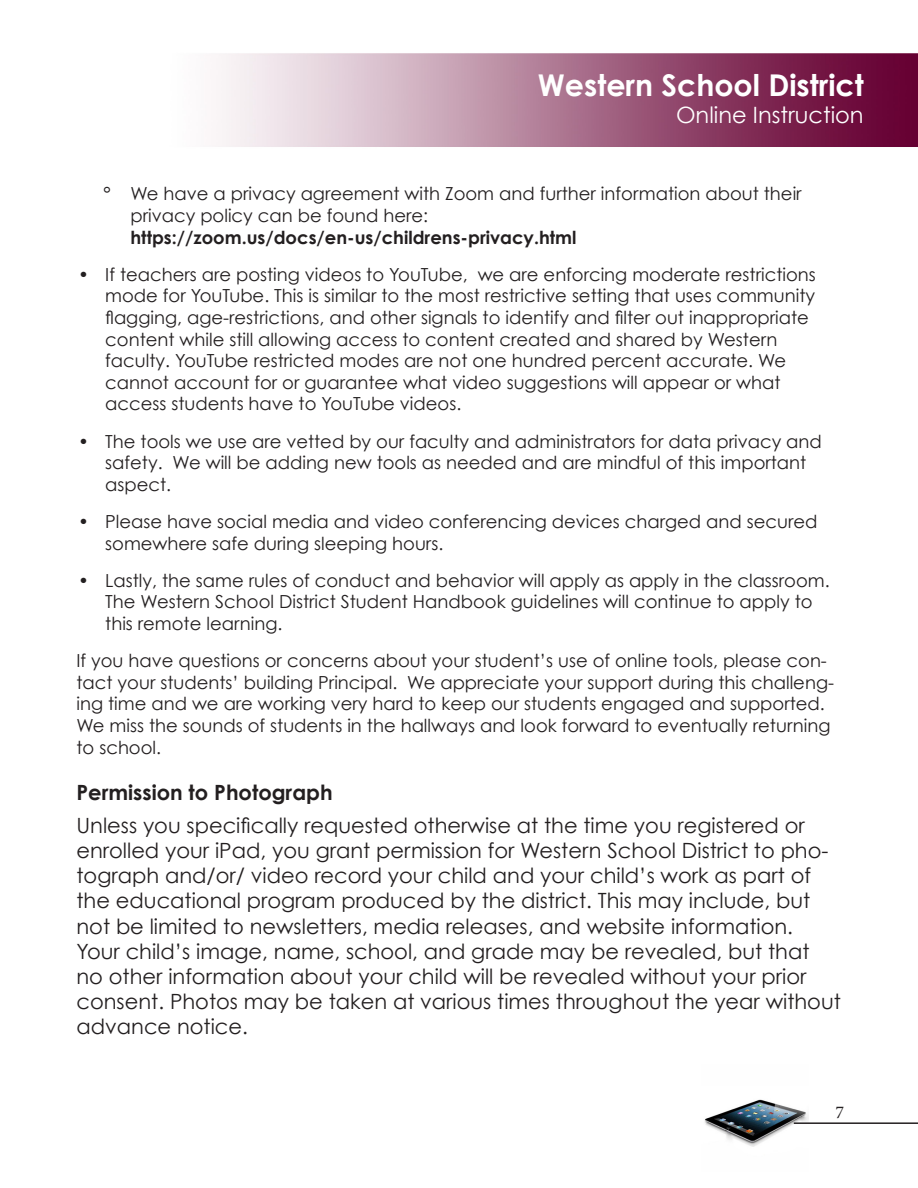
<style>
.page{position:relative;width:918px;height:1188px;background:#fff}
.page>*{position:absolute;margin:0;border:0;box-sizing:border-box;transform-origin:0 0}
.t1{font:700 30px "Century Gothic";color:#fff}
.t2{font:22.5px "Century Gothic";color:#fff}
.t3{font:21px/25.2px "Century Gothic";color:#231f20}
.t4{font:700 21px "Century Gothic";color:#231f20}
.t5{font:18px/21.6px "Century Gothic";color:#231f20}
.t6{font:700 18px "Century Gothic";color:#231f20}
.t7{font:18px "Minion Pro";color:#231f20}
</style>
<div class="page">
<img style="left:218px;top:53px;width:700px;height:94px">
<img style="left:704px;top:1099px;width:104px;height:48px">
<hr style="left:794px;top:1122px;width:124px;height:2px;background:#231f20">
<h1 class="t1" style="left:538px;top:66px;width:327px">Western School District</h1>
<p class="t2" style="left:676px;top:101px;width:189px">Online Instruction</p>
<p class="t5" style="left:130px;top:183px;width:673px;text-indent:-27px">° We have a privacy agreement with Zoom and further information about their privacy policy can be found here:</p>
<p class="t6" style="left:130px;top:226px;width:448px">https://zoom.us/docs/en-us/childrens-privacy.html</p>
<p class="t5" style="left:105px;top:263px;width:712px;text-indent:-27px">• If teachers are posting videos to YouTube, we are enforcing moderate restrictions mode for YouTube. This is similar to the most restrictive setting that uses community flagging, age-restrictions, and other signals to identify and filter out inappropriate content while still allowing access to content created and shared by Western faculty. YouTube restricted modes are not one hundred percent accurate. We cannot account for or guarantee what video suggestions will appear or what access students have to YouTube videos.</p>
<p class="t5" style="left:105px;top:430px;width:718px;text-indent:-27px">• The tools we use are vetted by our faculty and administrators for data privacy and safety. We will be adding new tools as needed and are mindful of this important aspect.</p>
<p class="t5" style="left:105px;top:510px;width:714px;text-indent:-27px">• Please have social media and video conferencing devices charged and secured somewhere safe during sleeping hours.</p>
<p class="t5" style="left:105px;top:569px;width:726px;text-indent:-27px">• Lastly, the same rules of conduct and behavior will apply as apply in the classroom.<br>The Western School District Student Handbook guidelines will continue to apply to this remote learning.</p>
<p class="t5" style="left:76px;top:650px;width:759px">If you have questions or concerns about your student’s use of online tools, please con&shy;tact your students’ building Principal. We appreciate your support during this challeng&shy;ing time and we are working very hard to keep our students engaged and supported.<br>We miss the sounds of students in the hallways and look forward to eventually returning to school.</p>
<p class="t4" style="left:76px;top:780px;width:258px">Permission to Photograph</p>
<p class="t3" style="left:76px;top:812px;width:766px">Unless you specifically requested otherwise at the time you registered or enrolled your iPad, you grant permission for Western School District to pho&shy;tograph and/or/ video record your child and your child’s work as part of the educational program produced by the district. This may include, but not be limited to newsletters, media releases, and website information.<br>Your child’s image, name, school, and grade may be revealed, but that no other information about your child will be revealed without your prior consent. Photos may be taken at various times throughout the year without advance notice.</p>
<p class="t7" style="left:836px;top:1100px;width:10px">7</p>
</div>
